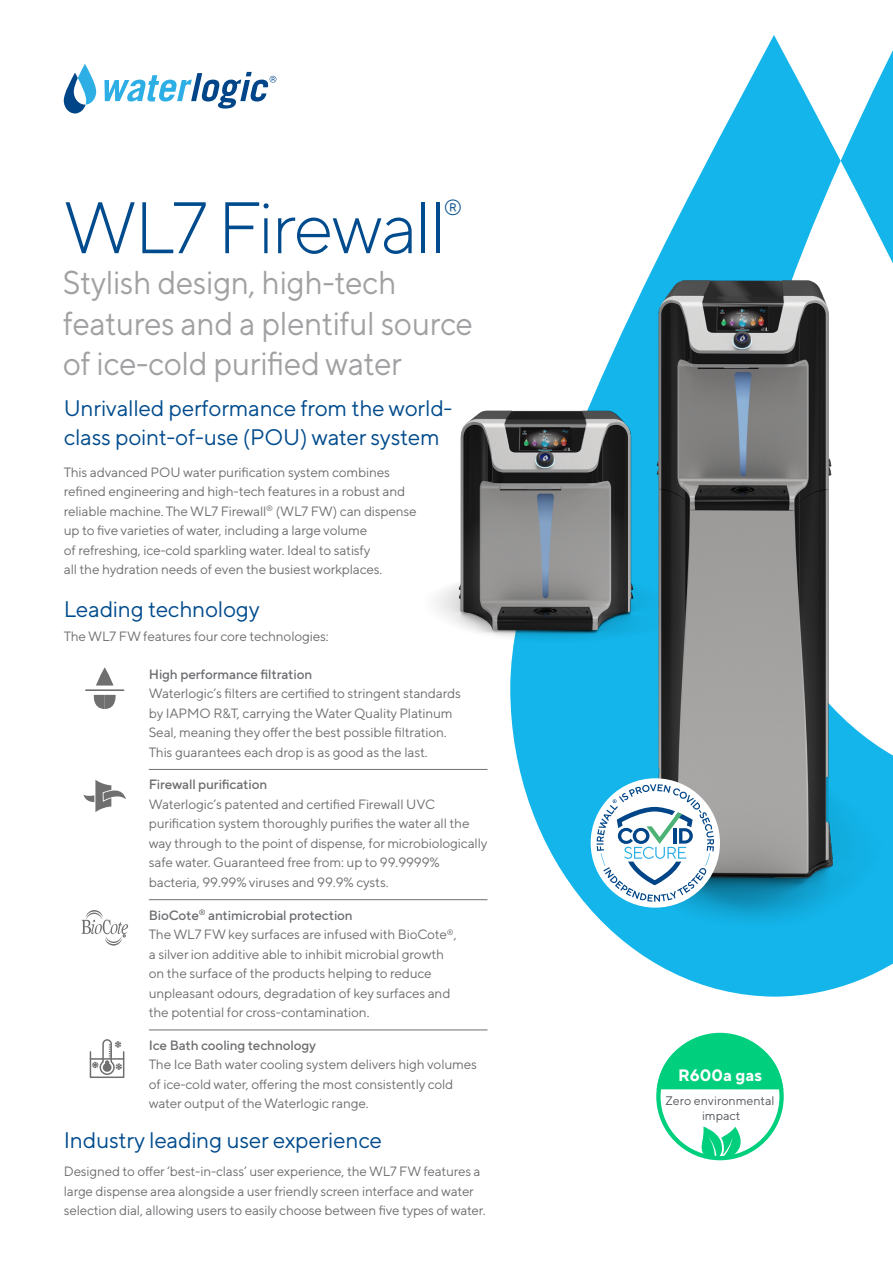
<style>
.page{position:relative;width:893px;height:1263px;background:#fff}
.page>*{position:absolute;margin:0;border:0;box-sizing:border-box;transform-origin:0 0}
.t1{font:300 72.75px "TT Norms Pro";letter-spacing:-.03em;color:#004b8d}
.t2{font:33px/40.5px "TT Norms Pro";letter-spacing:-.01em;color:#a1a1a4;scale:.95 1}
.t3{font:22.5px/28.5px "TT Norms Pro";letter-spacing:-.01em;color:#004b8d}
.t4{font:300 21.9px "TT Norms Pro";color:#004b8d}
.t5{font:700 16.5px "TT Norms Pro";color:#fff}
.t6{font:13.5px/19.5px "TT Norms Pro";letter-spacing:-.01em;color:#6d6e71}
.t7{font:500 13.5px "TT Norms Pro";letter-spacing:-.01em;color:#6d6e71}
.t8{font:12.45px/14.1px "TT Norms Pro";color:#54575c;text-align:center}
.s1{font-weight:500}
</style>
<div class="page">
<svg style="left:510px;top:35px;width:383px;height:962px"></svg>
<hr style="left:149px;top:769px;width:338px;height:1px;background:#6d6e71">
<hr style="left:149px;top:899px;width:338px;height:1px;background:#6d6e71">
<hr style="left:149px;top:1030px;width:338px;height:1px;background:#6d6e71">
<img style="left:569px;top:181px;width:324px;height:795px">
<img style="left:436px;top:356px;width:229px;height:307px">
<svg style="left:64px;top:64px;width:32px;height:49px"></svg>
<svg style="left:104px;top:72px;width:172px;height:37px"></svg>
<hr style="left:86px;top:689px;width:38px;height:2px;background:#706f6f">
<svg style="left:96px;top:667px;width:18px;height:18px"></svg>
<svg style="left:93px;top:695px;width:23px;height:14px"></svg>
<svg style="left:83px;top:780px;width:43px;height:32px"></svg>
<svg style="left:81px;top:910px;width:47px;height:35px"></svg>
<div style="left:90px;top:1051px;width:34px;height:27px;border:2px solid #706f6f"></div>
<hr style="left:90px;top:1058px;width:34px;height:2px;background:#706f6f">
<svg style="left:92px;top:1039px;width:31px;height:37px"></svg>
<svg style="left:656px;top:1032px;width:128px;height:63px"></svg>
<svg style="left:701px;top:1126px;width:44px;height:33px"></svg>
<div style="left:591px;top:778px;width:129px;height:130px;background:#fff;border-radius:50%"></div>
<svg style="left:597px;top:784px;width:117px;height:118px"></svg>
<h1 class="t1" style="left:64px;top:175px;width:384px">WL7 Firewall</h1>
<h3 class="t4" style="left:444px;top:192px;width:21px">®</h3>
<h2 class="t2" style="left:63px;top:260px;width:433px">Stylish design, high-tech features and a plentiful source of ice-cold purified water</h2>
<h3 class="t3" style="left:64px;top:393px;width:390px">Unrivalled performance from the world&shy;class point-of-use (POU) water system</h3>
<p class="t6" style="left:64px;top:461px;width:354px">This advanced POU water purification system combines refined engineering and high-tech features in a robust and reliable machine. The WL7 Firewall<sup>®</sup> (WL7 FW) can dispense up to five varieties of water, including a large volume<br>of refreshing, ice-cold sparkling water. Ideal to satisfy<br>all the hydration needs of even the busiest workplaces.</p>
<h3 class="t3" style="left:64px;top:593px;width:197px">Leading technology</h3>
<p class="t6" style="left:64px;top:625px;width:266px">The WL7 FW features four core technologies:</p>
<p class="t7" style="left:149px;top:664px;width:165px">High performance filtration</p>
<p class="t6" style="left:149px;top:683px;width:314px">Waterlogic’s filters are certified to stringent standards by IAPMO R&amp;T, carrying the Water Quality Platinum Seal, meaning they offer the best possible filtration.<br>This guarantees each drop is as good as the last.</p>
<p class="t7" style="left:149px;top:775px;width:120px">Firewall purification</p>
<p class="t6" style="left:149px;top:793px;width:340px">Waterlogic’s patented and certified Firewall UVC purification system thoroughly purifies the water all the way through to the point of dispense, for microbiologically safe water. Guaranteed free from: up to 99.9999% bacteria, 99.99% viruses and 99.9% cysts.</p>
<p class="t6" style="left:149px;top:904px;width:309px"><span class="s1">BioCote</span><sup>®</sup> <span class="s1">antimicrobial protection<br></span>The WL7 FW key surfaces are infused with BioCote<sup>®</sup>, a silver ion additive able to inhibit microbial growth on the surface of the products helping to reduce unpleasant odours, degradation of key surfaces and the potential for cross-contamination.</p>
<p class="t7" style="left:149px;top:1035px;width:169px">Ice Bath cooling technology</p>
<p class="t6" style="left:149px;top:1054px;width:330px">The Ice Bath water cooling system delivers high volumes of ice-cold water, offering the most consistently cold water output of the Waterlogic range.</p>
<h3 class="t3" style="left:64px;top:1124px;width:320px">Industry leading user experience</h3>
<p class="t6" style="left:64px;top:1161px;width:423px">Designed to offer ‘best-in-class’ user experience, the WL7 FW features a large dispense area alongside a user friendly screen interface and water selection dial, allowing users to easily choose between five types of water.</p>
<p class="t5" style="left:678px;top:1063px;width:85px">R600a gas</p>
<p class="t8" style="left:665px;top:1093px;width:110px">Zero environmental impact</p>
</div>
